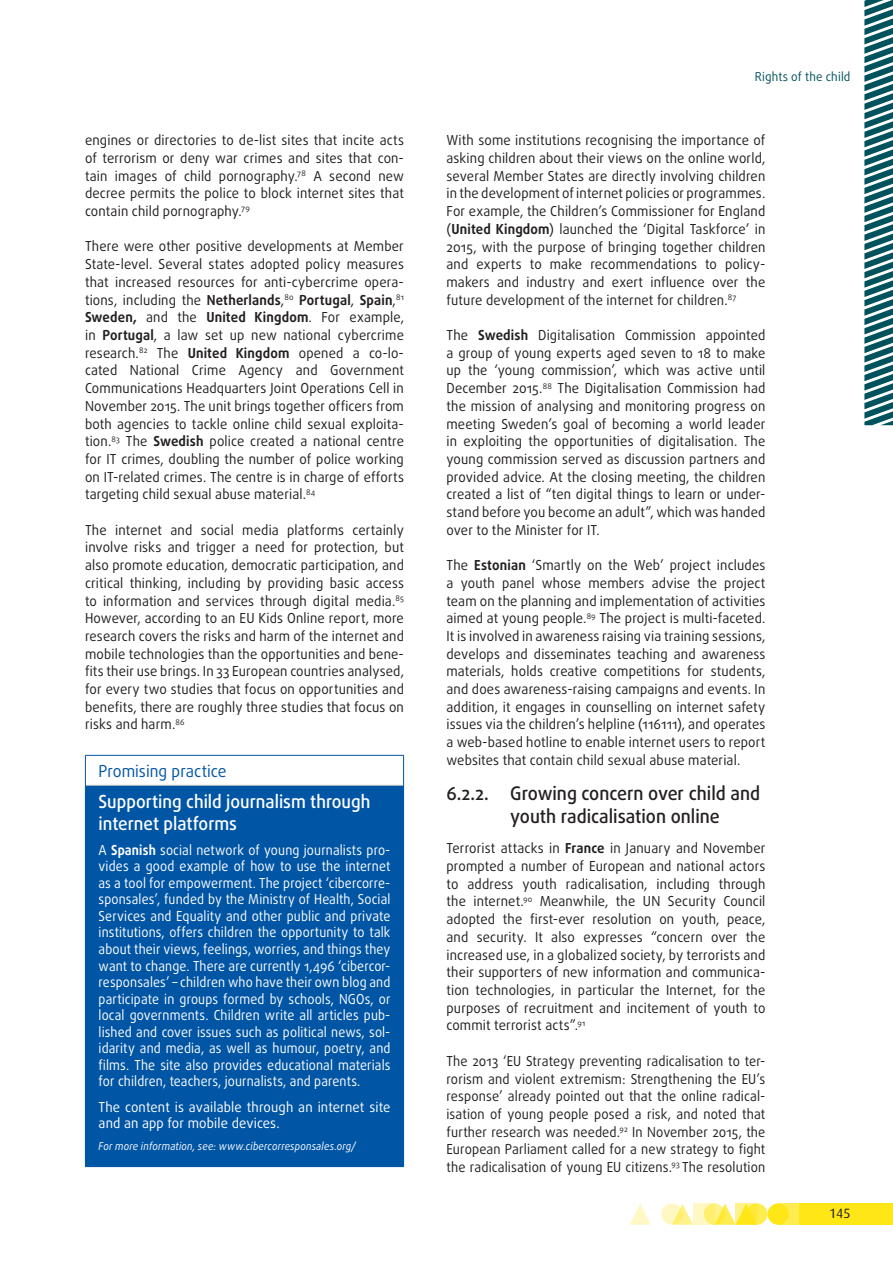
<style>
.page{position:relative;width:893px;height:1263px;background:#fff}
.page>*{position:absolute;margin:0;border:0;box-sizing:border-box;transform-origin:0 0}
.title_1_1_1{font:500 18.75px/22.5px "Daxline Pro";color:#231f20;scale:.95 1}
.PROMISING_title{font:500 18px/21.6px "Daxline Pro";color:#fff;scale:.95 1}
.PROMISING_super{font:16.5px "Daxline Pro";color:#0155a5;scale:.95 1}
.body{font:13.8px/17.7px "Daxline Pro";letter-spacing:.01em;color:#231f20;text-align:justify;scale:.95 1}
.PROMISING_body{font:13.8px/16.5px "Daxline Pro";letter-spacing:.01em;color:#fff;text-align:justify;scale:.91 1}
.body-2{font:13.8px/17.7px "Daxline Pro";letter-spacing:.01em;color:#231f20;text-align:justify;scale:.93 1}
.PROMISING_body-2{font:13.8px/16.5px "Daxline Pro";letter-spacing:.01em;color:#fff;scale:.95 1}
.t1{font:13.5px "Dax";color:#231f20}
.t2{font:12.3px "Daxline Pro";letter-spacing:.015em;color:#00525d;scale:.95 1}
.PROMISING_more_info{font:italic 10.8px "Daxline Pro";letter-spacing:.02em;color:#fff;scale:.9 1}
.s1{font-weight:700}
</style>
<div class="page">
<div style="left:746px;top:1203px;width:21px;height:22px;background:#ffec50;border-radius:50%"></div>
<div style="left:778px;top:1203px;width:21px;height:22px;background:#ffec50"></div>
<div style="left:799px;top:1203px;width:94px;height:22px;background:#ffe616"></div>
<svg style="left:675px;top:1203px;width:18px;height:22px"></svg>
<svg style="left:629px;top:1204px;width:22px;height:21px"></svg>
<div style="left:767px;top:1203px;width:22px;height:22px;background:#ffe616;border-radius:50%"></div>
<svg style="left:718px;top:1203px;width:18px;height:22px"></svg>
<svg style="left:704px;top:1203px;width:21px;height:22px"></svg>
<svg style="left:661px;top:1203px;width:21px;height:22px"></svg>
<svg style="left:736px;top:1203px;width:21px;height:22px"></svg>
<svg style="left:693px;top:1203px;width:21px;height:22px"></svg>
<svg style="left:864px;top:0;width:29px;height:425px"></svg>
<div style="left:85px;top:785px;width:319px;height:381px;background:#0155a5"></div>
<svg style="left:85px;top:756px;width:1px;height:29px"></svg>
<hr style="left:85px;top:755px;width:319px;height:1px;background:#0155a5">
<svg style="left:403px;top:756px;width:1px;height:29px"></svg>
<hr style="left:86px;top:785px;width:317px;height:1px;background:#c7c8ca">
<hr style="left:85px;top:1166px;width:319px;height:1px;background:#0155a5">
<p class="body" style="left:85px;top:132px;width:337px">engines or directories to de-list sites that incite acts of terrorism or deny war crimes and sites that con&shy;tain images of child pornography.<sup>78</sup> A second new decree permits the police to block internet sites that contain child pornography.<sup>79</sup></p>
<p class="body" style="left:85px;top:238px;width:337px">There were other positive developments at Member State-level. Several states adopted policy measures that increased resources for anti-cybercrime opera&shy;tions, including the <span class="s1">Netherlands</span>,<sup>80</sup> <span class="s1">Portugal</span>, <span class="s1">Spain</span>,<sup>81<br></sup><span class="s1">Sweden,</span> and the <span class="s1">United Kingdom</span>. For example, in <span class="s1">Portugal</span>, a law set up new national cybercrime research.<sup>82</sup> The <span class="s1">United Kingdom</span> opened a co-lo&shy;cated National Crime Agency and Government Communications Headquarters Joint Operations Cell in November 2015. The unit brings together officers from both agencies to tackle online child sexual exploita&shy;tion.<sup>83</sup> The <span class="s1">Swedish</span> police created a national centre for IT crimes, doubling the number of police working on IT-related crimes. The centre is in charge of efforts targeting child sexual abuse material.<sup>84</sup></p>
<p class="body" style="left:85px;top:521px;width:337px">The internet and social media platforms certainly involve risks and trigger a need for protection, but also promote education, democratic participation, and critical thinking, including by providing basic access to information and services through digital media.<sup>85<br></sup>However, according to an EU Kids Online report, more research covers the risks and harm of the internet and mobile technologies than the opportunities and bene&shy;fits their use brings. In 33 European countries analysed, for every two studies that focus on opportunities and benefits, there are roughly three studies that focus on risks and harm.<sup>86</sup></p>
<p class="PROMISING_super" style="left:99px;top:760px;width:136px">Promising practice</p>
<p class="PROMISING_title" style="left:99px;top:791px;width:288px">Supporting child journalism through internet platforms</p>
<p class="PROMISING_body" style="left:99px;top:841px;width:322px">A <span class="s1">Spanish</span> social network of young journalists pro&shy;vides a good example of how to use the internet as a tool for empowerment. The project ‘cibercorre&shy;sponsales’, funded by the Ministry of Health, Social Services and Equality and other public and private institutions, offers children the opportunity to talk about their views, feelings, worries, and things they want to change. There are currently 1,496 ‘cibercor&shy;responsales’ – children who have their own blog and participate in groups formed by schools, NGOs, or local governments. Children write all articles pub&shy;lished and cover issues such as political news, sol&shy;idarity and media, as well as humour, poetry, and films. The site also provides educational materials for children, teachers, journalists, and parents.</p>
<p class="PROMISING_body-2" style="left:99px;top:1098px;width:309px">The content is available through an internet site and an app for mobile devices.</p>
<p class="PROMISING_more_info" style="left:99px;top:1138px;width:288px">For more information, see: www.cibercorresponsales.org/</p>
<p class="t2" style="left:755px;top:68px;width:102px">Rights of the child</p>
<p class="body" style="left:446px;top:132px;width:337px">With some institutions recognising the importance of asking children about their views on the online world, several Member States are directly involving children in the development of internet policies or programmes.<br>For example, the Children’s Commissioner for England (<span class="s1">United Kingdom</span>) launched the ‘Digital Taskforce’ in 2015, with the purpose of bringing together children and experts to make recommendations to policy&shy;makers and industry and exert influence over the future development of the internet for children.<sup>87</sup></p>
<p class="body" style="left:446px;top:326px;width:337px">The <span class="s1">Swedish</span> Digitalisation Commission appointed a group of young experts aged seven to 18 to make up the ‘young commission’, which was active until December 2015.<sup>88</sup> The Digitalisation Commission had the mission of analysing and monitoring progress on meeting Sweden’s goal of becoming a world leader in exploiting the opportunities of digitalisation. The young commission served as discussion partners and provided advice. At the closing meeting, the children created a list of “ten digital things to learn or under&shy;stand before you become an adult”, which was handed over to the Minister for IT.</p>
<p class="body" style="left:446px;top:556px;width:337px">The <span class="s1">Estonian</span> ‘Smartly on the Web’ project includes a youth panel whose members advise the project team on the planning and implementation of activities aimed at young people.<sup>89</sup> The project is multi-faceted.<br>It is involved in awareness raising via training sessions, develops and disseminates teaching and awareness materials, holds creative competitions for students, and does awareness-raising campaigns and events. In addition, it engages in counselling on internet safety issues via the children’s helpline (116111), and operates a web-based hotline to enable internet users to report websites that contain child sexual abuse material.</p>
<p class="title_1_1_1" style="left:446px;top:782px;width:43px">6.2.2.</p>
<p class="title_1_1_1" style="left:510px;top:782px;width:264px">Growing concern over child and youth radicalisation online</p>
<p class="body" style="left:446px;top:840px;width:337px">Terrorist attacks in <span class="s1">France</span> in January and November prompted a number of European and national actors to address youth radicalisation, including through the internet.<sup>90</sup> Meanwhile, the UN Security Council adopted the first-ever resolution on youth, peace, and security. It also expresses “concern over the increased use, in a globalized society, by terrorists and their supporters of new information and communica&shy;tion technologies, in particular the Internet, for the purposes of recruitment and incitement of youth to commit terrorist acts”.<sup>91</sup></p>
<p class="body-2" style="left:446px;top:1052px;width:344px">The 2013 ‘EU Strategy preventing radicalisation to ter&shy;rorism and violent extremism: Strengthening the EU’s response’ already pointed out that the online radical&shy;isation of young people posed a risk, and noted that further research was needed.<sup>92</sup> In November 2015, the European Parliament called for a new strategy to fight the radicalisation of young EU citizens.<sup>93</sup> The resolution</p>
<p class="t1" style="left:829px;top:1206px;width:23px">145</p>
</div>
